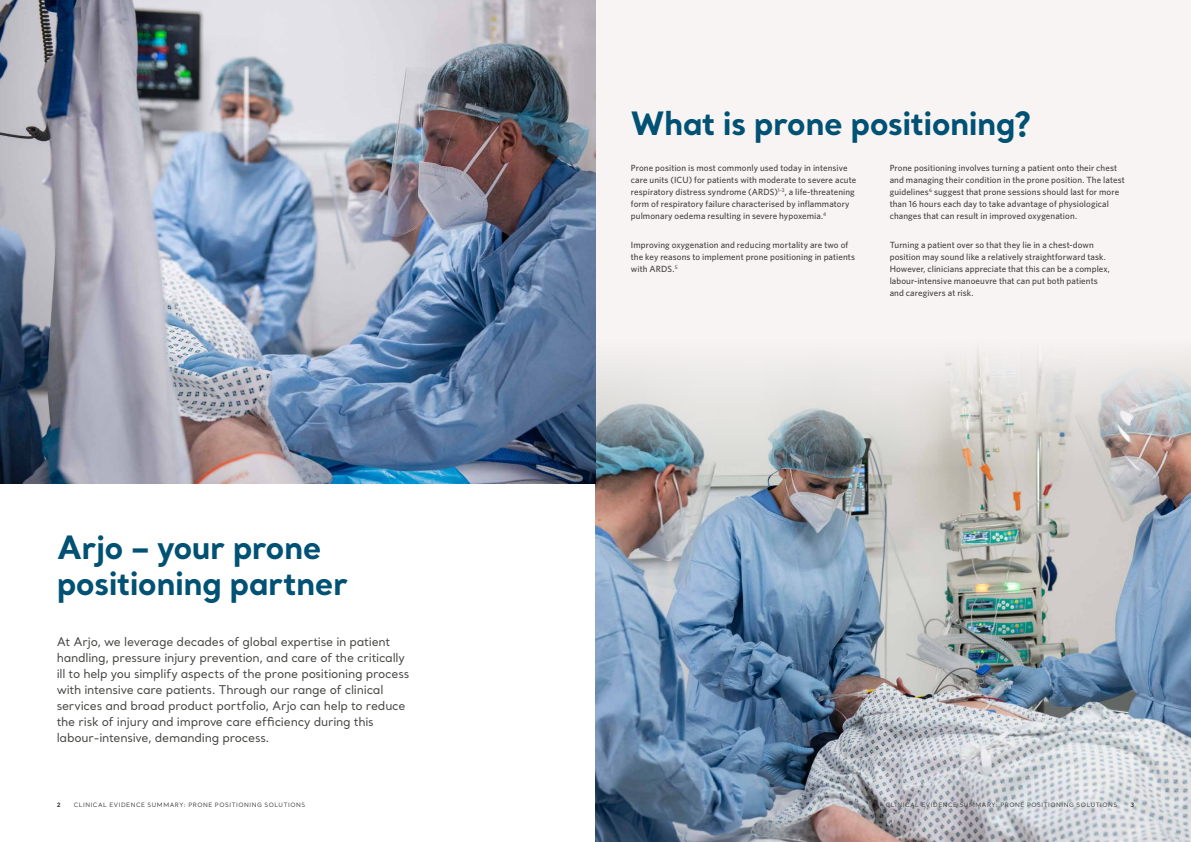
<style>
.page{position:relative;width:1191px;height:842px;background:#fff}
.page>*{position:absolute;margin:0;border:0;box-sizing:border-box;transform-origin:0 0}
.t1{font:700 32px/36px "Santral";letter-spacing:-.02em;color:#005174}
.t2{font:12px/16px "Santral";letter-spacing:-.02em;color:#434341}
.t3{font:500 9px/12px "Whitney";letter-spacing:.01em;color:#434341}
.t4{font:6px "Santral";letter-spacing:.095em;color:#434341}
.t5{font:700 6px "Santral";color:#434341}
</style>
<div class="page">
<img style="left:595px;top:528px;width:596px;height:314px">
<div style="left:595px;top:0;width:596px;height:314px;background:#f7f4f3"></div>
<img style="left:595px;top:314px;width:596px;height:214px">
<img style="left:0;top:0;width:595px;height:483px">
<div style="left:880px;top:796px;width:260px;height:17px;background:#fff;opacity:.75"></div>
<h1 class="t1" style="left:57px;top:528px;width:293px">Arjo – your prone positioning partner</h1>
<p class="t2" style="left:57px;top:633px;width:354px">At Arjo, we leverage decades of global expertise in patient handling, pressure injury prevention, and care of the critically ill to help you simplify aspects of the prone positioning process with intensive care patients. Through our range of clinical services and broad product portfolio, Arjo can help to reduce the risk of injury and improve care efficiency during this labour-intensive, demanding process.</p>
<p class="t5" style="left:57px;top:800px;width:5px">2</p>
<p class="t4" style="left:74px;top:800px;width:233px">CLINICAL EVIDENCE SUMMARY: PRONE POSITIONING SOLUTIONS</p>
<h1 class="t1" style="left:631px;top:104px;width:401px">What is prone positioning?</h1>
<p class="t3" style="left:889px;top:162px;width:237px">Prone positioning involves turning a patient onto their chest and managing their condition in the prone position. The latest guidelines<sup>6</sup> suggest that prone sessions should last for more than 16 hours each day to take advantage of physiological changes that can result in improved oxygenation.</p>
<p class="t3" style="left:889px;top:239px;width:222px">Turning a patient over so that they lie in a chest-down position may sound like a relatively straightforward task.<br>However, clinicians appreciate that this can be a complex, labour-intensive manoeuvre that can put both patients and caregivers at risk.</p>
<p class="t3" style="left:631px;top:162px;width:227px">Prone position is most commonly used today in intensive care units (ICU) for patients with moderate to severe acute respiratory distress syndrome (ARDS)<sup>1-3</sup>, a life-threatening form of respiratory failure characterised by inflammatory pulmonary oedema resulting in severe hypoxemia.<sup>4</sup></p>
<p class="t3" style="left:631px;top:239px;width:226px">Improving oxygenation and reducing mortality are two of the key reasons to implement prone positioning in patients with ARDS.<sup>5</sup></p>
<p class="t4" style="left:886px;top:800px;width:233px">CLINICAL EVIDENCE SUMMARY: PRONE POSITIONING SOLUTIONS</p>
<p class="t5" style="left:1130px;top:800px;width:5px">3</p>
</div>
